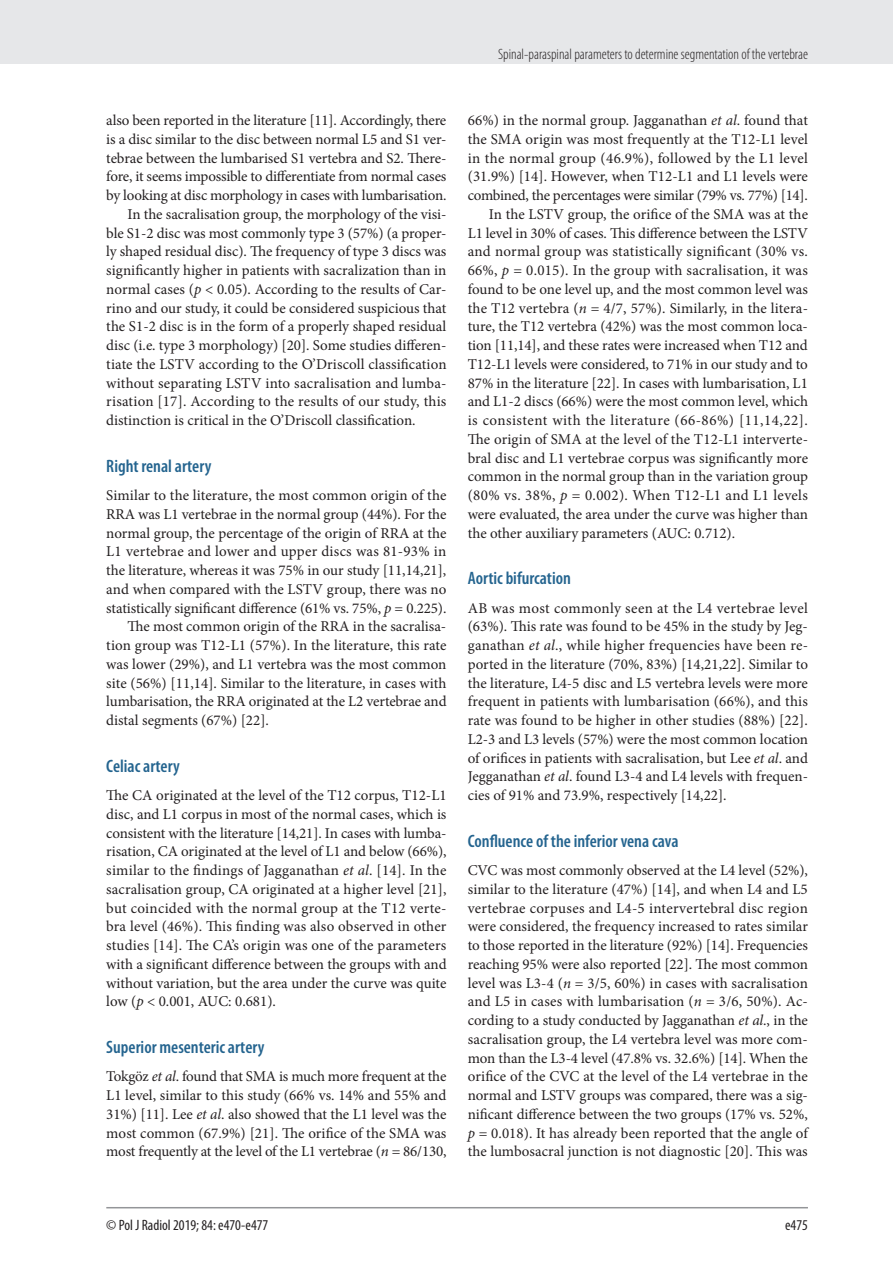
<style>
.page{position:relative;width:893px;height:1263px;background:#fff}
.page>*{position:absolute;margin:0;border:0;box-sizing:border-box;transform-origin:0 0}
.t1{font:600 condensed 18px "Myriad Pro";color:#24648f}
.t2{font:15px/18.8px "Minion Pro";color:#231f20;text-align:justify}
.t3{font:15px "Minion Pro";letter-spacing:.02em;color:#231f20}
.t4{font:300 condensed 15px "Myriad Pro";color:#231f20}
.t5{font:15px "Minion Pro";letter-spacing:.035em;color:#231f20}
.t6{font:15px "Minion Pro";letter-spacing:.025em;color:#231f20}
.t7{font:condensed 15px "Myriad Pro";color:#231f20}
.s1{font-style:italic}
</style>
<div class="page">
<div style="left:0;top:0;width:893px;height:64px;background:#e6e7e9"></div>
<hr style="left:106px;top:1207px;width:702px;height:1px;background:#939598">
<p class="t4" style="left:498px;top:45px;width:311px">Spinal-paraspinal parameters to determine segmentation of the vertebrae</p>
<p class="t2" style="left:106px;top:111px;width:341px">also been reported in the literature [11]. Accordingly, there</p>
<p class="t2" style="left:106px;top:130px;width:342px">is a disc similar to the disc between normal L5 and S1 ver-</p>
<p class="t2" style="left:106px;top:148px;width:342px">tebrae between the lumbarised S1 vertebra and S2. There-</p>
<p class="t2" style="left:106px;top:167px;width:342px">fore, it seems impossible to differentiate from normal cases</p>
<p class="t2" style="left:106px;top:186px;width:342px">by looking at disc morphology in cases with lumbarisation.</p>
<p class="t2" style="left:128px;top:205px;width:321px">In the sacralisation group, the morphology of the visi-</p>
<p class="t2" style="left:106px;top:223px;width:342px">ble S1-2 disc was most commonly type 3 (57%) (a proper-</p>
<p class="t2" style="left:106px;top:242px;width:342px">ly shaped residual disc). The frequency of type 3 discs was</p>
<p class="t2" style="left:106px;top:261px;width:342px">significantly higher in patients with sacralization than in</p>
<p class="t2" style="left:106px;top:280px;width:342px">normal cases (<span class="s1">p</span> &lt; 0.05). According to the results of Car-</p>
<p class="t2" style="left:106px;top:298px;width:342px">rino and our study, it could be considered suspicious that</p>
<p class="t2" style="left:106px;top:317px;width:342px">the S1-2 disc is in the form of a properly shaped residual</p>
<p class="t2" style="left:106px;top:336px;width:342px">disc (i.e. type 3 morphology) [20]. Some studies differen-</p>
<p class="t2" style="left:106px;top:355px;width:342px">tiate the LSTV according to the O’Driscoll classification</p>
<p class="t2" style="left:106px;top:373px;width:342px">without separating LSTV into sacralisation and lumba-</p>
<p class="t2" style="left:106px;top:392px;width:342px">risation [17]. According to the results of our study, this</p>
<p class="t2" style="left:106px;top:411px;width:311px">distinction is critical in the O’Driscoll classification.</p>
<p class="t1" style="left:106px;top:454px;width:107px">Right renal artery</p>
<p class="t2" style="left:106px;top:486px;width:342px">Similar to the literature, the most common origin of the</p>
<p class="t2" style="left:106px;top:505px;width:342px">RRA was L1 vertebrae in the normal group (44%). For the</p>
<p class="t2" style="left:106px;top:523px;width:342px">normal group, the percentage of the origin of RRA at the</p>
<p class="t2" style="left:106px;top:542px;width:342px">L1 vertebrae and lower and upper discs was 81-93% in</p>
<p class="t2" style="left:106px;top:561px;width:342px">the literature, whereas it was 75% in our study [11,14,21],</p>
<p class="t2" style="left:106px;top:580px;width:342px">and when compared with the LSTV group, there was no</p>
<p class="t2" style="left:106px;top:598px;width:342px">statistically significant difference (61% vs. 75%, <span class="s1">p</span> = 0.225).</p>
<p class="t2" style="left:128px;top:617px;width:320px">The most common origin of the RRA in the sacralisa-</p>
<p class="t2" style="left:106px;top:636px;width:342px">tion group was T12-L1 (57%). In the literature, this rate</p>
<p class="t2" style="left:106px;top:655px;width:342px">was lower (29%), and L1 vertebra was the most common</p>
<p class="t2" style="left:106px;top:673px;width:342px">site (56%) [11,14]. Similar to the literature, in cases with</p>
<p class="t2" style="left:106px;top:692px;width:342px">lumbarisation, the RRA originated at the L2 vertebrae and</p>
<p class="t2" style="left:106px;top:711px;width:164px">distal segments (67%) [22].</p>
<p class="t1" style="left:106px;top:754px;width:75px">Celiac artery</p>
<p class="t2" style="left:106px;top:786px;width:342px">The CA originated at the level of the T12 corpus, T12-L1 disc, and L1 corpus in most of the normal cases, which is consistent with the literature [14,21]. In cases with lumba&shy;risation, CA originated at the level of L1 and below (66%), similar to the findings of Jagganathan <span class="s1">et al</span>. [14]. In the sacralisation group, CA originated at a higher level [21], but coincided with the normal group at the T12 verte&shy;bra level (46%). This finding was also observed in other studies [14]. The CA’s origin was one of the parameters with a significant difference between the groups with and without variation, but the area under the curve was quite low (<span class="s1">p</span> &lt; 0.001, AUC: 0.681).</p>
<p class="t1" style="left:106px;top:1036px;width:160px">Superior mesenteric artery</p>
<p class="t2" style="left:106px;top:1067px;width:342px">Tokgöz <span class="s1">et al</span>. found that SMA is much more frequent at the L1 level, similar to this study (66% vs. 14% and 55% and 31%) [11]. Lee <span class="s1">et al</span>. also showed that the L1 level was the most common (67.9%) [21]. The orifice of the SMA was most frequently at the level of the L1 vertebrae (<span class="s1">n</span> = 86/130,</p>
<p class="t2" style="left:468px;top:111px;width:342px">66%) in the normal group. Jagganathan <span class="s1">et al</span>. found that</p>
<p class="t2" style="left:468px;top:130px;width:342px">the SMA origin was most frequently at the T12-L1 level</p>
<p class="t3" style="left:468px;top:148px;width:342px">in the normal group (46.9%), followed by the L1 level</p>
<p class="t2" style="left:468px;top:167px;width:342px">(31.9%) [14]. However, when T12-L1 and L1 levels were</p>
<p class="t2" style="left:468px;top:186px;width:342px">combined, the percentages were similar (79% vs. 77%) [14].</p>
<p class="t2" style="left:489px;top:205px;width:321px">In the LSTV group, the orifice of the SMA was at the</p>
<p class="t2" style="left:468px;top:223px;width:342px">L1 level in 30% of cases. This difference between the LSTV</p>
<p class="t3" style="left:468px;top:241px;width:342px">and normal group was statistically significant (30% vs.</p>
<p class="t2" style="left:468px;top:261px;width:342px">66%, <span class="s1">p</span> = 0.015). In the group with sacralisation, it was</p>
<p class="t2" style="left:468px;top:280px;width:342px">found to be one level up, and the most common level was</p>
<p class="t2" style="left:468px;top:298px;width:342px">the T12 vertebra (<span class="s1">n</span> = 4/7, 57%). Similarly, in the litera-</p>
<p class="t2" style="left:468px;top:317px;width:342px">ture, the T12 vertebra (42%) was the most common loca-</p>
<p class="t2" style="left:468px;top:336px;width:341px">tion [11,14], and these rates were increased when T12 and</p>
<p class="t2" style="left:468px;top:355px;width:342px">T12-L1 levels were considered, to 71% in our study and to</p>
<p class="t2" style="left:468px;top:373px;width:342px">87% in the literature [22]. In cases with lumbarisation, L1</p>
<p class="t2" style="left:468px;top:392px;width:342px">and L1-2 discs (66%) were the most common level, which</p>
<p class="t5" style="left:468px;top:410px;width:342px">is consistent with the literature (66-86%) [11,14,22].</p>
<p class="t2" style="left:468px;top:430px;width:342px">The origin of SMA at the level of the T12-L1 interverte-</p>
<p class="t2" style="left:468px;top:448px;width:342px">bral disc and L1 vertebrae corpus was significantly more</p>
<p class="t2" style="left:468px;top:467px;width:342px">common in the normal group than in the variation group</p>
<p class="t6" style="left:468px;top:485px;width:342px">(80% vs. 38%, <span class="s1">p</span> = 0.002). When T12-L1 and L1 levels</p>
<p class="t2" style="left:468px;top:505px;width:342px">were evaluated, the area under the curve was higher than</p>
<p class="t2" style="left:468px;top:523px;width:269px">the other auxiliary parameters (AUC: 0.712).</p>
<p class="t1" style="left:468px;top:567px;width:105px">Aortic bifurcation</p>
<p class="t2" style="left:468px;top:598px;width:342px">AB was most commonly seen at the L4 vertebrae level (63%). This rate was found to be 45% in the study by Jeg&shy;ganathan <span class="s1">et al</span>., while higher frequencies have been re&shy;ported in the literature (70%, 83%) [14,21,22]. Similar to the literature, L4-5 disc and L5 vertebra levels were more frequent in patients with lumbarisation (66%), and this rate was found to be higher in other studies (88%) [22].<br>L2-3 and L3 levels (57%) were the most common location of orifices in patients with sacralisation, but Lee <span class="s1">et al</span>. and Jegganathan <span class="s1">et al</span>. found L3-4 and L4 levels with frequen&shy;cies of 91% and 73.9%, respectively [14,22].</p>
<p class="t1" style="left:468px;top:829px;width:212px">Confluence of the inferior vena cava</p>
<p class="t2" style="left:468px;top:861px;width:342px">CVC was most commonly observed at the L4 level (52%), similar to the literature (47%) [14], and when L4 and L5 vertebrae corpuses and L4-5 intervertebral disc region were considered, the frequency increased to rates similar to those reported in the literature (92%) [14]. Frequencies reaching 95% were also reported [22]. The most common level was L3-4 (<span class="s1">n</span> = 3/5, 60%) in cases with sacralisation and L5 in cases with lumbarisation (<span class="s1">n</span> = 3/6, 50%). Ac&shy;cording to a study conducted by Jagganathan <span class="s1">et al</span>., in the sacralisation group, the L4 vertebra level was more com&shy;mon than the L3-4 level (47.8% vs. 32.6%) [14]. When the orifice of the CVC at the level of the L4 vertebrae in the normal and LSTV groups was compared, there was a sig&shy;nificant difference between the two groups (17% vs. 52%, <span class="s1">p</span> = 0.018). It has already been reported that the angle of the lumbosacral junction is not diagnostic [20]. This was</p>
<p class="t7" style="left:106px;top:1216px;width:164px">© Pol J Radiol 2019; 84: e470-e477</p>
<p class="t7" style="left:785px;top:1216px;width:24px">e475</p>
</div>
